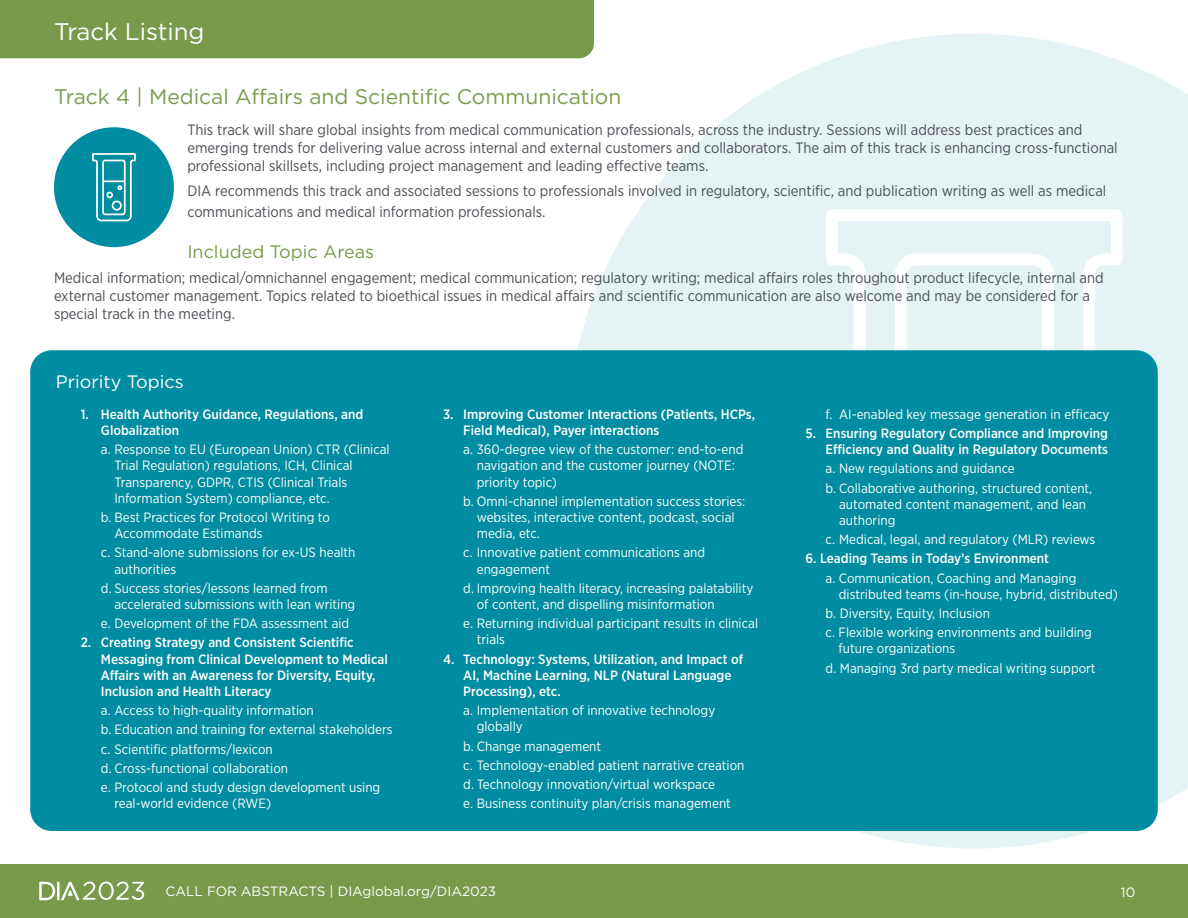
<style>
.page{position:relative;width:1188px;height:918px;background:#fff}
.page>*{position:absolute;margin:0;border:0;box-sizing:border-box;transform-origin:0 0}
.t1{font:24px "Gotham";color:#fff}
.t2{font:21px "Gotham";color:#789b4b}
.t3{font:18px "Gotham";color:#789b4b}
.t4{font:18px "Gotham";color:#fff}
.t5{font:15px/18px "Gotham Narrow";color:#4b4f55}
.t6{font:13.5px/16.2px "Gotham Narrow";color:#fff}
.t7{font:500 13.5px/16.2px "Gotham Narrow";color:#fff}
.t8{font:13.5px "Gotham";color:#fff}
</style>
<div class="page">
<div style="left:0;top:0;width:594px;height:58px;background:#789b4b"></div>
<div style="left:0;top:864px;width:1188px;height:54px;background:#789b4b"></div>
<hr style="left:57px;top:882px;width:3px;height:18px;background:#fff">
<svg style="left:39px;top:882px;width:16px;height:18px"></svg>
<svg style="left:61px;top:882px;width:83px;height:18px"></svg>
<svg style="left:567px;top:34px;width:621px;height:815px;fill:#e6f3f5"></svg>
<svg style="left:826px;top:209px;width:297px;height:141px;fill:#e6f3f5"></svg>
<svg style="left:895px;top:254px;width:159px;height:96px;fill:#e6f3f5"></svg>
<div style="left:30px;top:350px;width:1128px;height:481px;background:#008ca1;border-radius:22px"></div>
<div style="left:54px;top:127px;width:120px;height:120px;background:#008ca1;border-radius:50%"></div>
<svg style="left:92px;top:153px;width:44px;height:68px"></svg>
<h1 class="t1" style="left:54px;top:16px;width:152px">Track Listing</h1>
<h2 class="t2" style="left:54px;top:83px;width:569px">Track 4 | Medical Affairs and Scientific Communication</h2>
<p class="t5" style="left:187px;top:121px;width:932px">This track will share global insights from medical communication professionals, across the industry. Sessions will address best practices and emerging trends for delivering value across internal and external customers and collaborators. The aim of this track is enhancing cross-functional professional skillsets, including project management and leading effective teams.</p>
<p class="t5" style="left:187px;top:180px;width:921px;line-height:21px">DIA recommends this track and associated sessions to professionals involved in regulatory, scientific, and publication writing as well as medical communications and medical information professionals.</p>
<h3 class="t3" style="left:187px;top:240px;width:188px">Included Topic Areas</h3>
<p class="t5" style="left:54px;top:268px;width:1051px">Medical information; medical/omnichannel engagement; medical communication; regulatory writing; medical affairs roles throughout product lifecycle, internal and external customer management. Topics related to bioethical issues in medical affairs and scientific communication are also welcome and may be considered for a special track in the meeting.</p>
<h3 class="t4" style="left:56px;top:370px;width:129px">Priority Topics</h3>
<p class="t7" style="left:101px;top:406px;width:264px;text-indent:-20px">1. Health Authority Guidance, Regulations, and<br>Globalization</p>
<p class="t6" style="left:114px;top:441px;width:277px;text-indent:-14px">a. Response to EU (European Union) CTR (Clinical Trial Regulation) regulations, ICH, Clinical Transparency, GDPR, CTIS (Clinical Trials Information System) compliance, etc.</p>
<p class="t6" style="left:114px;top:509px;width:217px;text-indent:-14px">b. Best Practices for Protocol Writing to<br>Accommodate Estimands</p>
<p class="t6" style="left:114px;top:544px;width:243px;text-indent:-14px">c. Stand-alone submissions for ex-US health authorities</p>
<p class="t6" style="left:114px;top:580px;width:242px;text-indent:-14px">d. Success stories/lessons learned from accelerated submissions with lean writing</p>
<p class="t6" style="left:101px;top:615px;width:250px">e. Development of the FDA assessment aid</p>
<p class="t7" style="left:101px;top:634px;width:288px;text-indent:-20px">2. Creating Strategy and Consistent Scientific Messaging from Clinical Development to Medical Affairs with an Awareness for Diversity, Equity, Inclusion and Health Literacy</p>
<p class="t6" style="left:101px;top:701px;width:293px;line-height:19.2px">a. Access to high-quality information<br>b. Education and training for external stakeholders c. Scientific platforms/lexicon<br>d. Cross-functional collaboration<br>e. Protocol and study design development using</p>
<p class="t6" style="left:114px;top:795px;width:158px">real-world evidence (RWE)</p>
<p class="t7" style="left:463px;top:406px;width:293px;text-indent:-20px">3. Improving Customer Interactions (Patients, HCPs,<br>Field Medical), Payer interactions</p>
<p class="t6" style="left:477px;top:441px;width:268px;text-indent:-14px">a. 360-degree view of the customer: end-to-end navigation and the customer journey (NOTE: priority topic)</p>
<p class="t6" style="left:477px;top:493px;width:270px;text-indent:-14px">b. Omni-channel implementation success stories: websites, interactive content, podcast, social media, etc.</p>
<p class="t6" style="left:477px;top:544px;width:230px;text-indent:-14px">c. Innovative patient communications and engagement</p>
<p class="t6" style="left:477px;top:580px;width:278px;text-indent:-14px">d. Improving health literacy, increasing palatability of content, and dispelling misinformation</p>
<p class="t6" style="left:477px;top:615px;width:283px;text-indent:-14px">e. Returning individual participant results in clinical trials</p>
<p class="t7" style="left:463px;top:651px;width:281px;text-indent:-20px">4. Technology: Systems, Utilization, and Impact of<br>AI, Machine Learning, NLP (Natural Language<br>Processing), etc.</p>
<p class="t6" style="left:477px;top:702px;width:240px;text-indent:-14px">a. Implementation of innovative technology globally</p>
<p class="t6" style="left:463px;top:736px;width:283px;line-height:19.2px">b. Change management<br>c. Technology-enabled patient narrative creation d. Technology innovation/virtual workspace<br>e. Business continuity plan/crisis management</p>
<p class="t6" style="left:826px;top:406px;width:285px">f. AI-enabled key message generation in efficacy</p>
<p class="t7" style="left:805px;top:425px;width:304px;text-align:right">5. Ensuring Regulatory Compliance and Improving<br>Efficiency and Quality in Regulatory Documents</p>
<p class="t6" style="left:826px;top:459px;width:268px;line-height:19.2px">a. New regulations and guidance<br>b. Collaborative authoring, structured content,</p>
<p class="t6" style="left:839px;top:496px;width:248px">automated content management, and lean authoring</p>
<p class="t6" style="left:826px;top:531px;width:271px">c. Medical, legal, and regulatory (MLR) reviews</p>
<p class="t7" style="left:805px;top:550px;width:245px">6. Leading Teams in Today’s Environment</p>
<p class="t6" style="left:839px;top:569px;width:280px;text-indent:-13px">a. Communication, Coaching and Managing distributed teams (in-house, hybrid, distributed)</p>
<p class="t6" style="left:826px;top:603px;width:268px;line-height:19.2px">b. Diversity, Equity, Inclusion<br>c. Flexible working environments and building</p>
<p class="t6" style="left:826px;top:639px;width:271px;line-height:19.2px;text-indent:13px">future organizations<br>d. Managing 3rd party medical writing support</p>
<p class="t8" style="left:166px;top:883px;width:332px">CALL FOR ABSTRACTS | DIAglobal.org/DIA2023</p>
<p class="t8" style="left:1121px;top:883px;width:16px">10</p>
</div>
